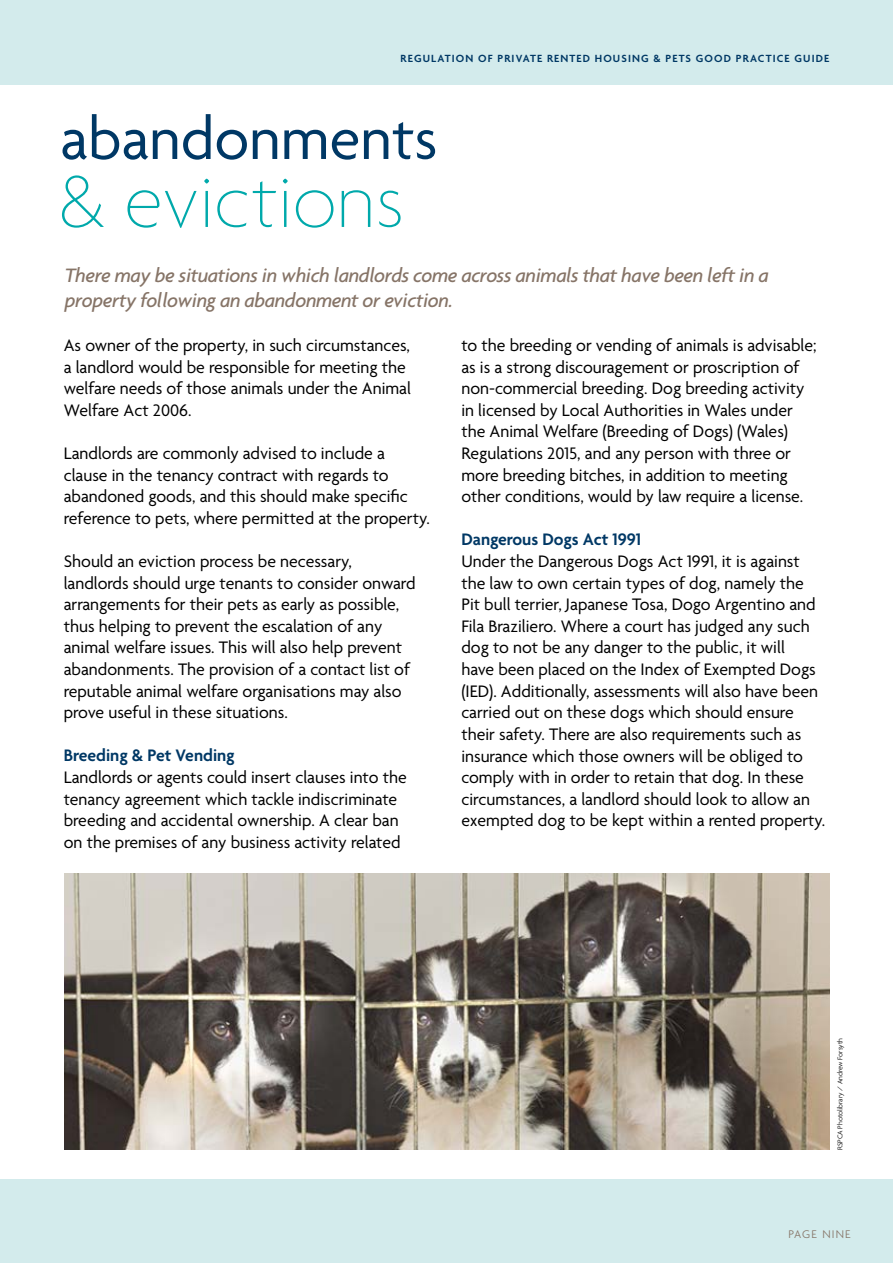
<style>
.page{position:relative;width:893px;height:1263px;background:#fff}
.page>*{position:absolute;margin:0;border:0;box-sizing:border-box;transform-origin:0 0}
.t1{font:100 79.5px "Agenda Bg";color:#00a9ab}
.t2{font:63px "Agenda";color:#003865}
.t3{font:italic 500 21px "Agenda";letter-spacing:-.02em;color:#867467}
.t4{font:18px/21.6px "Agenda";color:#000}
.t5{font:600 18px "Agenda";color:#003865}
.t6{font:300 12px "Agenda";color:#867467}
.t7{font:600 11.25px "Agenda";letter-spacing:.1em;color:#003865}
.t8{font:300 7.5px "Agenda";letter-spacing:-.005em;color:#000}
</style>
<div class="page">
<div style="left:0;top:1180px;width:893px;height:83px;background:#d3ebec"></div>
<div style="left:0;top:0;width:893px;height:84px;background:#d3ebec"></div>
<img style="left:65px;top:873px;width:764px;height:277px">
<p class="t7" style="left:401px;top:51px;width:430px">REGULATION OF PRIVATE RENTED HOUSING &amp; PETS GOOD PRACTICE GUIDE</p>
<p class="t2" style="left:60px;top:101px;width:379px">abandonments</p>
<h1 class="t1" style="left:58px;top:157px;width:347px">&amp; evictions</h1>
<p class="t3" style="left:65px;top:262px;width:706px">There may be situations in which landlords come across animals that have been left in a</p>
<p class="t3" style="left:65px;top:287px;width:389px">property following an abandonment or eviction.</p>
<p class="t4" style="left:64px;top:334px;width:349px">As owner of the property, in such circumstances, a landlord would be responsible for meeting the welfare needs of those animals under the Animal Welfare Act 2006.</p>
<p class="t4" style="left:64px;top:442px;width:368px">Landlords are commonly advised to include a clause in the tenancy contract with regards to abandoned goods, and this should make specifc reference to pets, where permitted at the property.</p>
<p class="t4" style="left:64px;top:550px;width:353px">Should an eviction process be necessary, landlords should urge tenants to consider onward arrangements for their pets as early as possible, thus helping to prevent the escalation of any animal welfare issues. This will also help prevent abandonments. The provision of a contact list of reputable animal welfare organisations may also prove useful in these situations.</p>
<h4 class="t5" style="left:64px;top:745px;width:172px">Breeding &amp; Pet Vending</h4>
<p class="t4" style="left:64px;top:766px;width:344px">Landlords or agents could insert clauses into the tenancy agreement which tackle indiscriminate breeding and accidental ownership. A clear ban on the premises of any business activity related</p>
<p class="t4" style="left:461px;top:334px;width:357px">to the breeding or vending of animals is advisable; as is a strong discouragement or proscription of non-commercial breeding. Dog breeding activity in licensed by Local Authorities in Wales under the Animal Welfare (Breeding of Dogs) (Wales)<br>Regulations 2015, and any person with three or more breeding bitches, in addition to meeting other conditions, would by law require a license.</p>
<h4 class="t5" style="left:461px;top:529px;width:181px">Dangerous Dogs Act 1991</h4>
<p class="t4" style="left:461px;top:550px;width:365px">Under the Dangerous Dogs Act 1991, it is against the law to own certain types of dog, namely the Pit bull terrier, Japanese Tosa, Dogo Argentino and Fila Braziliero. Where a court has judged any such dog to not be any danger to the public, it will<br>have been placed on the Index of Exempted Dogs (IED). Additionally, assessments will also have been carried out on these dogs which should ensure their safety. There are also requirements such as insurance which those owners will be obliged to comply with in order to retain that dog. In these circumstances, a landlord should look to allow an exempted dog to be kept within a rented property.</p>
<p class="t8" style="left:836px;top:1150px;width:114px;rotate:-90deg">RSPCA Photolibrary / Andrew Forsyth</p>
<p class="t6" style="left:788px;top:1227px;width:64px">PAGE NINE</p>
</div>
